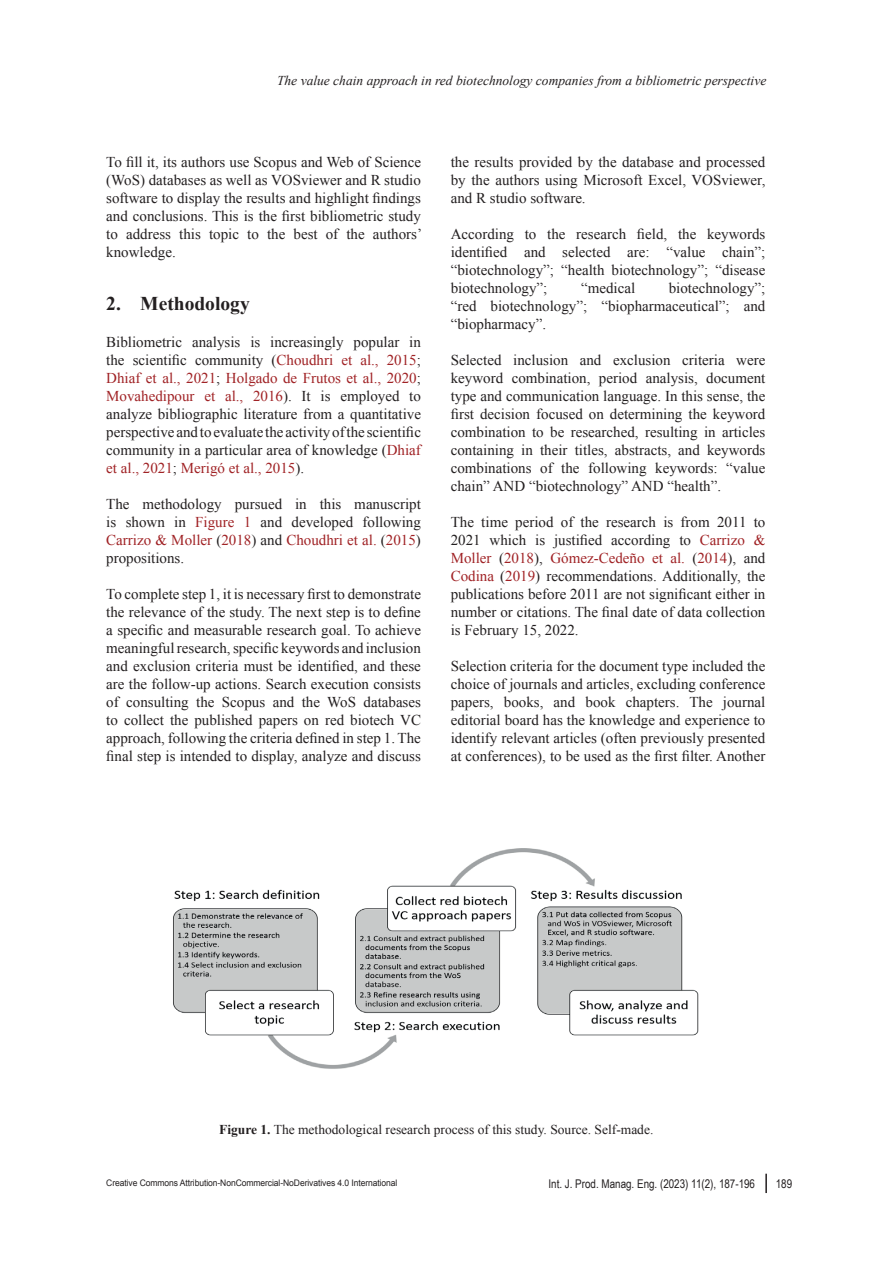
<style>
.page{position:relative;width:893px;height:1263px;background:#fff}
.page>*{position:absolute;margin:0;border:0;box-sizing:border-box;transform-origin:0 0}
.t1{font:700 19.5px "Times New Roman";color:#231f20}
.IJPME_TEXTO{font:15px/18px "Times New Roman";color:#231f20;text-align:justify}
.t2{font:italic 13.5px "Times New Roman";color:#231f20}
.t3{font:13.5px "Times New Roman";color:#231f20}
.t4{font:12px "Arial Narrow";color:#231f20}
.t5{font:9px "Arial";letter-spacing:-.01em;color:#231f20;scale:.95 1}
.s1{color:#a02225}
.s2{font-weight:700}
</style>
<div class="page">
<img style="left:173px;top:848px;width:526px;height:221px">
<svg style="left:765px;top:1174px;width:2px;height:19px"></svg>
<p class="t2" style="left:277px;top:71px;width:491px">The value chain approach in red biotechnology companies from a bibliometric perspective</p>
<p class="IJPME_TEXTO" style="left:106px;top:153px;width:317px">To fill it, its authors use Scopus and Web of Science (WoS) databases as well as VOSviewer and R studio software to display the results and highlight findings and conclusions. This is the first bibliometric study to address this topic to the best of the authors’ knowledge.</p>
<p class="t1" style="left:106px;top:290px;width:145px">2. Methodology</p>
<p class="IJPME_TEXTO" style="left:106px;top:333px;width:316px">Bibliometric analysis is increasingly popular in the scientific community (<span class="s1">Choudhri et al., 2015</span>; <span class="s1">Dhiaf et al., 2021</span>; <span class="s1">Holgado de Frutos et al., 2020</span>; <span class="s1">Movahedipour et al., 2016</span>). It is employed to analyze bibliographic literature from a quantitative perspective and to evaluate the activity of the scientific community in a particular area of knowledge (<span class="s1">Dhiaf et al., 2021</span>; <span class="s1">Merigó et al., 2015</span>).</p>
<p class="IJPME_TEXTO" style="left:106px;top:495px;width:316px">The methodology pursued in this manuscript is shown in <span class="s1">Figure 1</span> and developed following <span class="s1">Carrizo &amp; Moller</span> (<span class="s1">2018</span>) and <span class="s1">Choudhri et al.</span> (<span class="s1">2015</span>) propositions.</p>
<p class="IJPME_TEXTO" style="left:106px;top:585px;width:316px">To complete step 1, it is necessary first to demonstrate the relevance of the study. The next step is to define a specific and measurable research goal. To achieve meaningful research, specific keywords and inclusion and exclusion criteria must be identified, and these are the follow-up actions. Search execution consists of consulting the Scopus and the WoS databases to collect the published papers on red biotech VC approach, following the criteria defined in step 1. The final step is intended to display, analyze and discuss</p>
<p class="IJPME_TEXTO" style="left:451px;top:153px;width:316px">the results provided by the database and processed by the authors using Microsoft Excel, VOSviewer, and R studio software.</p>
<p class="IJPME_TEXTO" style="left:451px;top:225px;width:316px">According to the research field, the keywords identified and selected are: “value chain”; “biotechnology”; “health biotechnology”; “disease biotechnology”;</p>
<p class="IJPME_TEXTO" style="left:451px;top:279px;width:316px;text-indent:218px">biotechnology”; “red biotechnology”; “biopharmaceutical”; and “biopharmacy”.</p>
<p class="IJPME_TEXTO" style="left:451px;top:351px;width:316px">Selected inclusion and exclusion criteria were keyword combination, period analysis, document type and communication language. In this sense, the first decision focused on determining the keyword combination to be researched, resulting in articles containing in their titles, abstracts, and keywords combinations of the following keywords: “value chain” AND “biotechnology” AND “health”.</p>
<p class="IJPME_TEXTO" style="left:451px;top:513px;width:316px">The time period of the research is from 2011 to 2021 which is justified according to <span class="s1">Carrizo &amp; Moller</span> (<span class="s1">2018</span>), <span class="s1">Gómez-Cedeño et al.</span> (<span class="s1">2014</span>), and <span class="s1">Codina</span> (<span class="s1">2019</span>) recommendations. Additionally, the publications before 2011 are not significant either in number or citations. The final date of data collection is February 15, 2022.</p>
<p class="IJPME_TEXTO" style="left:451px;top:657px;width:316px">Selection criteria for the document type included the choice of journals and articles, excluding conference papers, books, and book chapters. The journal editorial board has the knowledge and experience to identify relevant articles (often previously presented at conferences), to be used as the first filter. Another</p>
<p class="IJPME_TEXTO" style="left:581px;top:279px;width:56px">“medical</p>
<p class="t3" style="left:219px;top:1120px;width:436px"><span class="s2">Figure 1.</span> The methodological research process of this study. Source. Self-made.</p>
<p class="t5" style="left:106px;top:1177px;width:308px">Creative Commons Attribution-NonCommercial-NoDerivatives 4.0 International</p>
<p class="t4" style="left:548px;top:1175px;width:208px">Int. J. Prod. Manag. Eng. (2023) 11(2), 187-196</p>
<p class="t4" style="left:776px;top:1175px;width:18px">189</p>
</div>
